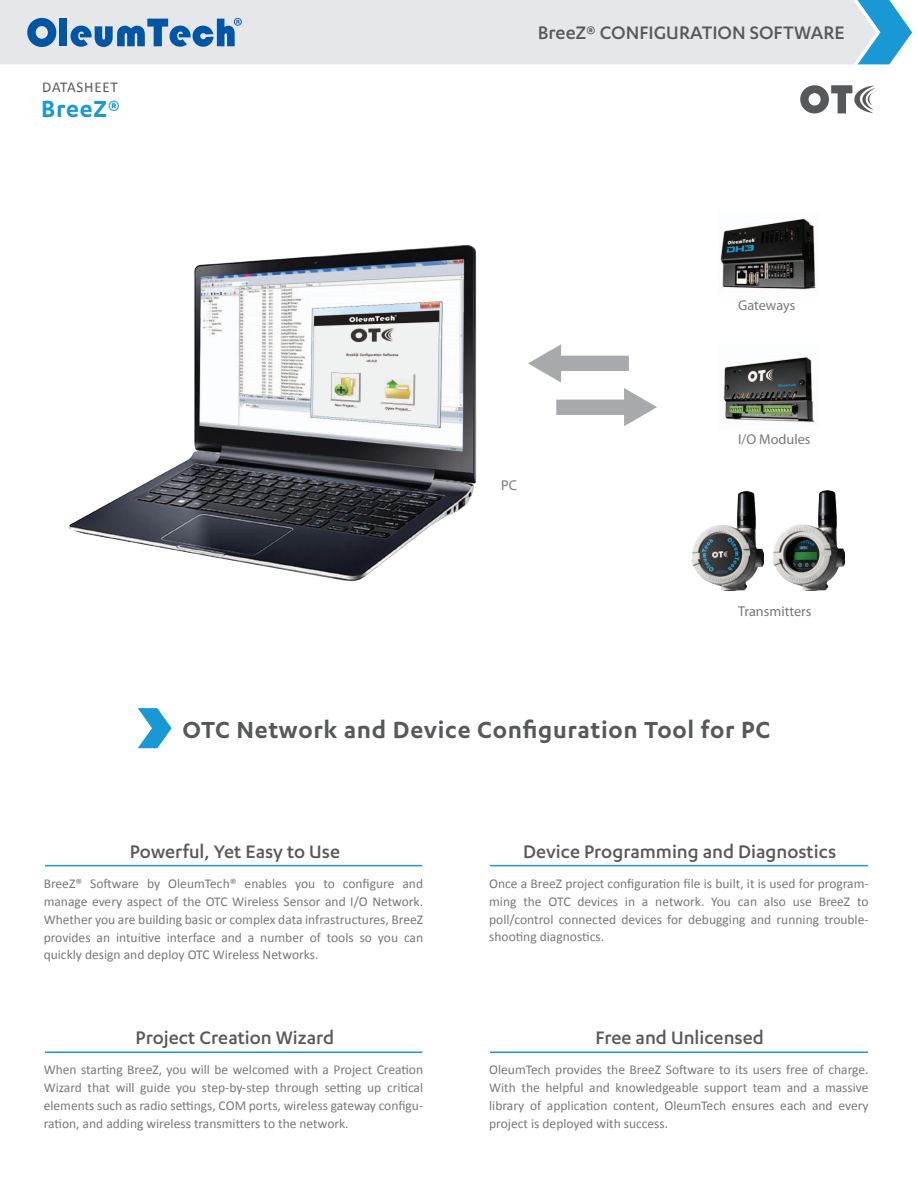
<style>
.page{position:relative;width:918px;height:1188px;background:#fff}
.page>*{position:absolute;margin:0;border:0;box-sizing:border-box;transform-origin:0 0}
.t1{font:600 27px "Karbon";letter-spacing:.025em;color:#57585a}
.t2{font:600 27px "Karbon";letter-spacing:.025em;color:#1998d6}
.t3{font:500 21px "Karbon";color:#57585a}
.t4{font:15px "Calibri";letter-spacing:.05em;color:#57585a}
.t5{font:14.25px "Myriad Pro";color:#76787b}
.t6{font:13.5px/18px "Calibri";color:#76787b;text-align:justify}
</style>
<div class="page">
<img style="left:69px;top:244px;width:408px;height:337px">
<div style="left:0;top:0;width:857px;height:64px;background:#e6e7e9"></div>
<svg style="left:857px;top:0;width:55px;height:64px"></svg>
<hr style="left:45px;top:865px;width:377px;height:1px;background:#1998d6">
<hr style="left:490px;top:865px;width:378px;height:1px;background:#1998d6">
<svg style="left:27px;top:18px;width:29px;height:29px"></svg>
<div style="left:60px;top:19px;width:7px;height:27px;background:#0155a5"></div>
<svg style="left:71px;top:18px;width:171px;height:29px"></svg>
<svg style="left:138px;top:708px;width:34px;height:40px"></svg>
<div style="left:555px;top:356px;width:74px;height:15px;background:#a8a9ad"></div>
<svg style="left:528px;top:344px;width:33px;height:39px"></svg>
<div style="left:556px;top:400px;width:74px;height:15px;background:#a8a9ad"></div>
<svg style="left:624px;top:388px;width:33px;height:38px"></svg>
<img style="left:692px;top:491px;width:71px;height:99px">
<hr style="left:45px;top:1052px;width:377px;height:1px;background:#1998d6">
<hr style="left:490px;top:1052px;width:378px;height:1px;background:#1998d6">
<img style="left:773px;top:491px;width:72px;height:100px">
<svg style="left:800px;top:85px;width:75px;height:28px"></svg>
<img style="left:723px;top:357px;width:92px;height:66px">
<img style="left:720px;top:218px;width:96px;height:72px">
<p class="t4" style="left:42px;top:77px;width:77px">DATASHEET</p>
<h1 class="t2" style="left:41px;top:94px;width:80px">BreeZ®</h1>
<h2 class="t3" style="left:538px;top:21px;width:308px">BreeZ® CONFIGURATION SOFTWARE</h2>
<p class="t5" style="left:738px;top:297px;width:59px">Gateways</p>
<p class="t5" style="left:501px;top:476px;width:17px">PC</p>
<p class="t5" style="left:738px;top:430px;width:74px">I/O Modules</p>
<p class="t5" style="left:738px;top:602px;width:75px">Transmitters</p>
<h1 class="t1" style="left:182px;top:715px;width:589px">OTC Network and Device Configuration Tool for PC</h1>
<h2 class="t3" style="left:130px;top:840px;width:212px">Powerful, Yet Easy to Use</h2>
<h2 class="t3" style="left:523px;top:840px;width:315px">Device Programming and Diagnostics</h2>
<p class="t6" style="left:44px;top:874px;width:381px">BreeZ® Software by OleumTech® enables you to configure and manage every aspect of the OTC Wireless Sensor and I/O Network.<br>Whether you are building basic or complex data infrastructures, BreeZ provides an intuitive interface and a number of tools so you can quickly design and deploy OTC Wireless Networks.</p>
<h2 class="t3" style="left:136px;top:1026px;width:200px">Project Creation Wizard</h2>
<p class="t6" style="left:44px;top:1061px;width:381px">When starting BreeZ, you will be welcomed with a Project Creation Wizard that will guide you step-by-step through setting up critical elements such as radio settings, COM ports, wireless gateway configu&shy;ration, and adding wireless transmitters to the network.</p>
<p class="t6" style="left:489px;top:874px;width:381px">Once a BreeZ project configuration file is built, it is used for program&shy;ming the OTC devices in a network. You can also use BreeZ to poll/control connected devices for debugging and running trouble&shy;shooting diagnostics.</p>
<h2 class="t3" style="left:595px;top:1026px;width:170px">Free and Unlicensed</h2>
<p class="t6" style="left:489px;top:1061px;width:381px">OleumTech provides the BreeZ Software to its users free of charge.<br>With the helpful and knowledgeable support team and a massive library of application content, OleumTech ensures each and every project is deployed with success.</p>
</div>
